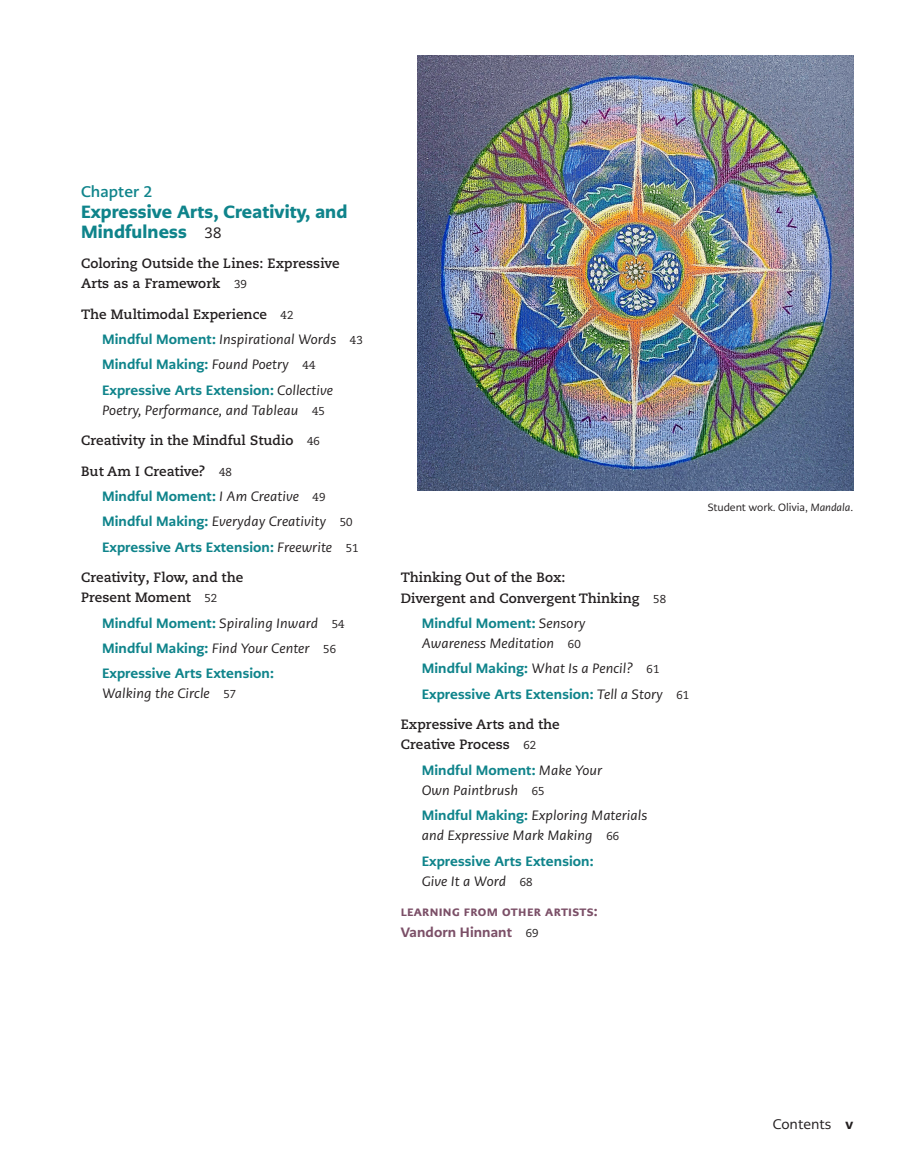
<style>
.page{position:relative;width:905px;height:1161px;background:#fff}
.page>*{position:absolute;margin:0;border:0;box-sizing:border-box;transform-origin:0 0}
.TOC_Chap{font:900 17.7px/20.2px "PMN Caecilia Sans Text";letter-spacing:.005em;color:#0f848b}
.TOC_Chap-2{font:700 15.3px "PMN Caecilia Sans Text";letter-spacing:.005em;color:#0f848b}
.t1{font:13.8px "PMN Caecilia Sans Text";color:#231f20}
.TOC_Box{font:italic 13.5px/20.2px "PMN Caecilia Sans Text";letter-spacing:.005em;color:#231f20}
.TOC_Box-2{font:800 13.5px/20.2px "PMN Caecilia Sans Text";letter-spacing:.005em;color:#0f848b}
.TOC_Ahead{font:700 13.5px/20.2px "Caecilia LT Pro 75";letter-spacing:.005em;color:#231f20}
.TOC_LFOA{font:800 13.5px/20.2px "PMN Caecilia Sans Text";letter-spacing:.025em;color:#7b4f67}
.credit{font:10.5px "PMN Caecilia Sans Text";letter-spacing:-.01em;color:#231f20}
.s1{font-family:"Caecilia LT Pro 55 Roman";font-weight:400;font-size:15px;color:#231f20}
.s2{font-family:"Caecilia LT Pro 55 Roman";font-weight:400;font-size:11.55px}
.s3{font-weight:800;font-style:normal;color:#0f848b}
.s4{font-family:"Caecilia LT Pro 55 Roman";font-style:normal;font-size:11.55px}
.s5{font-weight:400;font-style:italic;color:#231f20}
.s6{font-family:"Caecilia LT Pro 55 Roman";font-weight:400;font-size:11.55px;color:#231f20}
.s7{font-style:italic}
.s8{font-weight:800}
</style>
<div class="page">
<img style="left:417px;top:56px;width:436px;height:435px">
<p class="TOC_Chap-2" style="left:81px;top:182px;width:73px">Chapter 2</p>
<p class="TOC_Chap" style="left:81px;top:201px;width:268px">Expressive Arts, Creativity, and<br>Mindfulness <span class="s1">38</span></p>
<p class="TOC_Ahead" style="left:81px;top:253px;width:260px">Coloring Outside the Lines: Expressive<br>Arts as a Framework <span class="s2">39</span></p>
<p class="TOC_Ahead" style="left:81px;top:304px;width:214px">The Multimodal Experience <span class="s2">42</span></p>
<p class="TOC_Box" style="left:102px;top:329px;width:262px"><span class="s3">Mindful Moment:</span> Inspirational Words <span class="s4">43</span></p>
<p class="TOC_Box-2" style="left:102px;top:354px;width:215px">Mindful Making: <span class="s5">Found Poetry</span> <span class="s6">44</span></p>
<p class="TOC_Box" style="left:102px;top:380px;width:232px"><span class="s3">Expressive Arts Extension:</span> Collective<br>Poetry, Performance, and Tableau <span class="s4">45</span></p>
<p class="TOC_Ahead" style="left:81px;top:430px;width:240px">Creativity in the Mindful Studio <span class="s2">46</span></p>
<p class="TOC_Ahead" style="left:81px;top:461px;width:152px">But Am I Creative? <span class="s2">48</span></p>
<p class="TOC_Box-2" style="left:102px;top:486px;width:225px">Mindful Moment: <span class="s5">I Am Creative</span> <span class="s6">49</span></p>
<p class="TOC_Box" style="left:102px;top:511px;width:252px"><span class="s3">Mindful Making:</span> Everyday Creativity <span class="s4">50</span></p>
<p class="TOC_Box-2" style="left:102px;top:537px;width:258px">Expressive Arts Extension: <span class="s5">Freewrite</span> <span class="s6">51</span></p>
<p class="TOC_Ahead" style="left:81px;top:567px;width:164px">Creativity, Flow, and the<br>Present Moment <span class="s2">52</span></p>
<p class="TOC_Box" style="left:102px;top:613px;width:244px"><span class="s3">Mindful Moment:</span> Spiraling Inward <span class="s4">54</span></p>
<p class="TOC_Box-2" style="left:102px;top:638px;width:235px">Mindful Making: <span class="s5">Find Your Center</span> <span class="s6">56</span></p>
<p class="TOC_Box-2" style="left:102px;top:663px;width:173px">Expressive Arts Extension:<br><span class="s5">Walking the Circle</span> <span class="s6">57</span></p>
<p class="credit" style="left:707px;top:501px;width:147px">Student work. Olivia, <span class="s7">Mandala</span>.</p>
<p class="TOC_Ahead" style="left:400px;top:567px;width:267px">Thinking Out of the Box:<br>Divergent and Convergent Thinking <span class="s2">58</span></p>
<p class="TOC_Box" style="left:422px;top:613px;width:165px"><span class="s3">Mindful Moment:</span> Sensory<br>Awareness Meditation <span class="s4">60</span></p>
<p class="TOC_Box-2" style="left:422px;top:658px;width:239px">Mindful Making: <span class="s5">What Is a Pencil?</span> <span class="s6">61</span></p>
<p class="TOC_Box-2" style="left:422px;top:684px;width:269px">Expressive Arts Extension: <span class="s5">Tell a Story</span> <span class="s6">61</span></p>
<p class="TOC_Ahead" style="left:400px;top:714px;width:160px">Expressive Arts and the<br>Creative Process <span class="s2">62</span></p>
<p class="TOC_Box" style="left:422px;top:760px;width:182px"><span class="s3">Mindful Moment:</span> Make Your<br>Own Paintbrush <span class="s4">65</span></p>
<p class="TOC_Box" style="left:422px;top:805px;width:227px"><span class="s3">Mindful Making:</span> Exploring Materials and Expressive Mark Making <span class="s4">66</span></p>
<p class="TOC_Box-2" style="left:422px;top:851px;width:173px">Expressive Arts Extension:<br><span class="s5">Give It a Word</span> <span class="s6">68</span></p>
<p class="TOC_LFOA" style="left:400px;top:901px;width:198px">Learning from Other Artists:<br>Vandorn Hinnant <span class="s6">69</span></p>
<p class="t1" style="left:772px;top:1115px;width:82px">Contents <span class="s8">v</span></p>
</div>
